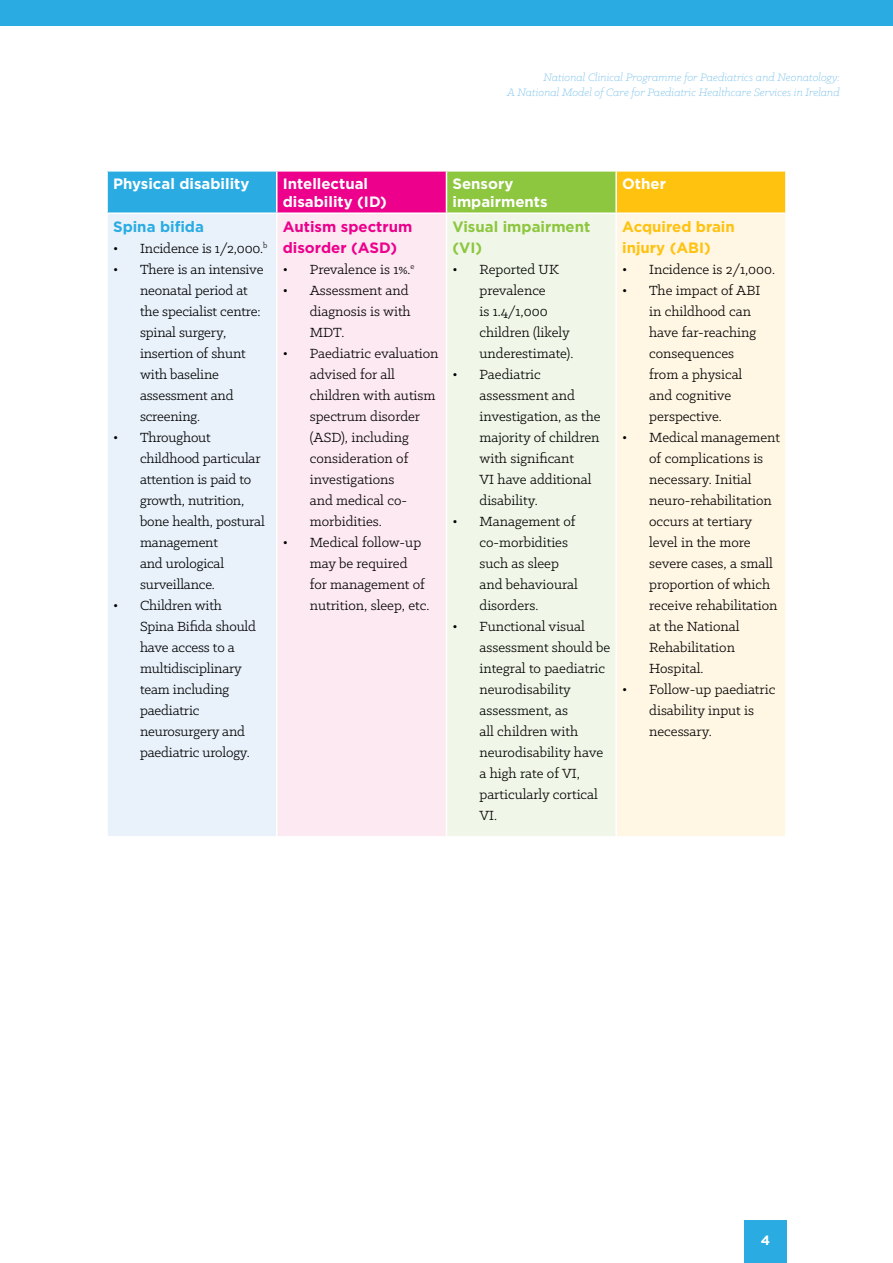
<style>
.page{position:relative;width:893px;height:1263px;background:#fff}
.page>*{position:absolute;margin:0;border:0;box-sizing:border-box;transform-origin:0 0}
.t1{font:15px/21px "Klinic Slab";color:#000}
.t2{font:700 15px/18px "Gotham HTF";color:#fff}
.t3{font:700 15px/21px "Gotham HTF";color:#ec008c}
.t4{font:700 15px/21px "Gotham HTF";color:#ffc20e}
.t5{font:700 15px/21px "Gotham HTF";color:#8dc63f}
.t6{font:700 15px "Gotham HTF";color:#2aace2}
.t7{font:700 13.5px "Gotham HTF";color:#fff}
.t8{font:italic 300 12px/14.4px "Klinic Slab";color:#6fbce9;text-align:right}
</style>
<div class="page">
<div style="left:107px;top:171px;width:170px;height:42px;background:#2aace2"></div>
<div style="left:277px;top:171px;width:169px;height:42px;background:#ec008c"></div>
<div style="left:446px;top:171px;width:170px;height:42px;background:#8dc63f"></div>
<div style="left:616px;top:171px;width:170px;height:42px;background:#ffc20e"></div>
<div style="left:107px;top:213px;width:170px;height:624px;background:#e9f2fb"></div>
<div style="left:277px;top:213px;width:169px;height:624px;background:#fde9f1"></div>
<div style="left:446px;top:213px;width:170px;height:624px;background:#f0f7e8"></div>
<div style="left:616px;top:213px;width:170px;height:624px;background:#fff6e4"></div>
<hr style="left:446px;top:170px;width:170px;height:2px;background:#fff">
<hr style="left:616px;top:170px;width:171px;height:2px;background:#fff">
<hr style="left:615px;top:172px;width:2px;height:40px;background:#fff">
<hr style="left:785px;top:172px;width:2px;height:40px;background:#fff">
<hr style="left:106px;top:214px;width:2px;height:622px;background:#fff">
<hr style="left:276px;top:214px;width:2px;height:622px;background:#fff">
<hr style="left:446px;top:212px;width:170px;height:2px;background:#fff">
<hr style="left:446px;top:214px;width:1px;height:622px;background:#fff">
<hr style="left:616px;top:212px;width:171px;height:2px;background:#fff">
<hr style="left:615px;top:214px;width:2px;height:622px;background:#fff">
<hr style="left:785px;top:214px;width:2px;height:622px;background:#fff">
<hr style="left:106px;top:836px;width:171px;height:2px;background:#fff">
<hr style="left:277px;top:836px;width:169px;height:2px;background:#fff">
<hr style="left:446px;top:836px;width:170px;height:2px;background:#fff">
<hr style="left:616px;top:836px;width:171px;height:2px;background:#fff">
<hr style="left:106px;top:170px;width:171px;height:2px;background:#fff">
<hr style="left:106px;top:172px;width:2px;height:40px;background:#fff">
<hr style="left:106px;top:212px;width:171px;height:2px;background:#fff">
<hr style="left:277px;top:170px;width:169px;height:2px;background:#fff">
<hr style="left:276px;top:172px;width:2px;height:40px;background:#fff">
<hr style="left:446px;top:172px;width:1px;height:40px;background:#fff">
<hr style="left:277px;top:212px;width:169px;height:2px;background:#fff">
<div style="left:0;top:0;width:893px;height:26px;background:#2aace2"></div>
<div style="left:744px;top:1220px;width:43px;height:43px;background:#2aace2"></div>
<p class="t8" style="left:507px;top:70px;width:334px">National Clinical Programme for Paediatrics and Neonatology:<br>A National Model of Care for Paediatric Healthcare Services in Ireland</p>
<p class="t2" style="left:113px;top:175px;width:138px">Physical disability</p>
<p class="t2" style="left:283px;top:175px;width:106px">Intellectual disability (ID)</p>
<p class="t2" style="left:452px;top:175px;width:97px">Sensory impairments</p>
<p class="t2" style="left:622px;top:175px;width:45px">Other</p>
<p class="t6" style="left:113px;top:218px;width:92px">Spina bifida</p>
<p class="t1" style="left:113px;top:237px;width:156px">• Incidence is 1/2,000.<sup>b</sup></p>
<p class="t1" style="left:140px;top:258px;width:125px;text-indent:-27px">• There is an intensive neonatal period at the specialist centre: spinal surgery, insertion of shunt with baseline assessment and screening.</p>
<p class="t1" style="left:140px;top:426px;width:126px;text-indent:-27px">• Throughout childhood particular attention is paid to growth, nutrition, bone health, postural management<br>and urological surveillance.</p>
<p class="t1" style="left:140px;top:594px;width:117px;text-indent:-27px">• Children with<br>Spina Bifida should have access to a multidisciplinary team including paediatric neurosurgery and paediatric urology.</p>
<p class="t3" style="left:283px;top:215px;width:131px">Autism spectrum disorder (ASD</p>
<p class="t5" style="left:452px;top:215px;width:139px">Visual impairment (VI)</p>
<p class="t1" style="left:479px;top:258px;width:95px;text-indent:-27px">• Reported UK prevalence<br>is 1.4/1,000 children (likely underestimate).</p>
<p class="t1" style="left:479px;top:363px;width:123px;text-indent:-27px">• Paediatric assessment and investigation, as the majority of children with significant<br>VI have additional disability.</p>
<p class="t1" style="left:479px;top:510px;width:100px;text-indent:-27px">• Management of co-morbidities such as sleep and behavioural disorders.</p>
<p class="t1" style="left:479px;top:615px;width:132px;text-indent:-27px">• Functional visual assessment should be integral to paediatric neurodisability assessment, as<br>all children with neurodisability have a high rate of VI, particularly cortical<br>VI.</p>
<p class="t4" style="left:622px;top:215px;width:114px">Acquired brain injury (ABI)</p>
<p class="t1" style="left:622px;top:258px;width:154px">• Incidence is 2/1,000.</p>
<p class="t1" style="left:649px;top:279px;width:113px;text-indent:-27px">• The impact of ABI in childhood can have far-reaching consequences from a physical and cognitive perspective.</p>
<p class="t1" style="left:649px;top:426px;width:132px;text-indent:-27px">• Medical management of complications is necessary. Initial neuro-rehabilitation occurs at tertiary level in the more severe cases, a small proportion of which receive rehabilitation at the National<br>Rehabilitation<br>Hospital.</p>
<p class="t1" style="left:649px;top:678px;width:128px;text-indent:-27px">• Follow-up paediatric disability input is necessary.</p>
<p class="t3" style="left:390px;top:236px;width:8px">)</p>
<p class="t1" style="left:283px;top:258px;width:133px">• Prevalence is 1%.<sup>e</sup></p>
<p class="t1" style="left:310px;top:279px;width:102px;text-indent:-27px">• Assessment and diagnosis is with<br>MDT.</p>
<p class="t1" style="left:310px;top:342px;width:130px;text-indent:-27px">• Paediatric evaluation advised for all children with autism spectrum disorder (ASD), including consideration of investigations<br>and medical co&shy;morbidities.</p>
<p class="t1" style="left:310px;top:531px;width:121px;text-indent:-27px">• Medical follow-up may be required<br>for management of nutrition, sleep, etc.</p>
<p class="t7" style="left:761px;top:1232px;width:11px">4</p>
</div>
